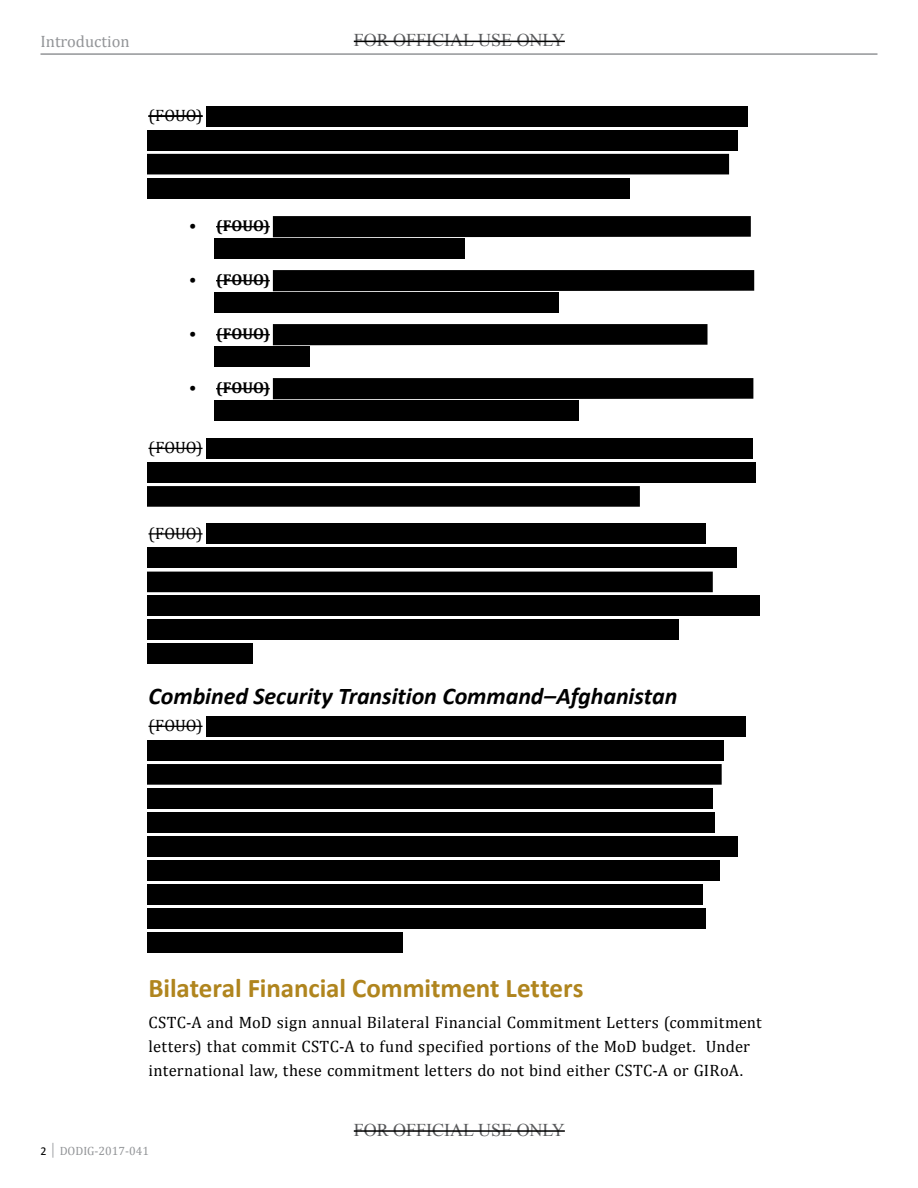
<style>
.page{position:relative;width:918px;height:1188px;background:#fff}
.page>*{position:absolute;margin:0;border:0;box-sizing:border-box;transform-origin:0 0}
.t1{font:700 27px "Calibri";letter-spacing:-.005em;color:#b0851e}
.t2{font:italic 700 24px "Calibri";letter-spacing:-.005em;color:#000}
.t3{font:18px "Times New Roman";color:#58595b}
.t4{font:16.5px/24px "Cambria";letter-spacing:.015em;color:#000}
.t5{font:16.5px "Cambria";color:#939598}
.t6{font:700 15.75px "Cambria";letter-spacing:-.005em;color:#000}
.t7{font:12px "Cambria";color:#939598}
.s1{font-weight:400;font-size:16.5px}
.s2{font-family:"Calibri";color:#000}
</style>
<div class="page">
<hr style="left:40px;top:53px;width:838px;height:2px;background:#939598">
<hr style="left:354px;top:41px;width:211px;height:1px;background:#000">
<hr style="left:354px;top:1130px;width:211px;height:2px;background:#000">
<hr style="left:216px;top:280px;width:54px;height:1px;background:#000">
<hr style="left:216px;top:226px;width:54px;height:1px;background:#000">
<hr style="left:216px;top:334px;width:54px;height:1px;background:#000">
<hr style="left:148px;top:115px;width:55px;height:2px;background:#000">
<hr style="left:216px;top:388px;width:54px;height:1px;background:#000">
<hr style="left:149px;top:533px;width:54px;height:2px;background:#000">
<hr style="left:149px;top:448px;width:54px;height:1px;background:#000">
<hr style="left:148px;top:726px;width:55px;height:1px;background:#000">
<div style="left:206px;top:106px;width:542px;height:20px;background:#000"></div>
<div style="left:147px;top:130px;width:590px;height:20px;background:#000"></div>
<div style="left:147px;top:154px;width:582px;height:20px;background:#000"></div>
<div style="left:147px;top:178px;width:482px;height:20px;background:#000"></div>
<div style="left:273px;top:216px;width:478px;height:21px;background:#000"></div>
<div style="left:215px;top:239px;width:250px;height:20px;background:#000"></div>
<div style="left:273px;top:270px;width:481px;height:21px;background:#000"></div>
<div style="left:215px;top:293px;width:344px;height:20px;background:#000"></div>
<svg style="left:273px;top:324px;width:435px;height:21px;background:#020202"></svg>
<div style="left:214px;top:347px;width:96px;height:20px;background:#000"></div>
<div style="left:273px;top:378px;width:480px;height:21px;background:#000"></div>
<div style="left:215px;top:401px;width:364px;height:20px;background:#000"></div>
<div style="left:206px;top:438px;width:546px;height:21px;background:#000"></div>
<div style="left:147px;top:462px;width:609px;height:21px;background:#000"></div>
<div style="left:147px;top:486px;width:493px;height:21px;background:#000"></div>
<div style="left:206px;top:524px;width:500px;height:20px;background:#000"></div>
<div style="left:147px;top:548px;width:590px;height:20px;background:#000"></div>
<div style="left:147px;top:572px;width:566px;height:20px;background:#000"></div>
<div style="left:147px;top:596px;width:613px;height:20px;background:#000"></div>
<div style="left:147px;top:620px;width:531px;height:20px;background:#000"></div>
<div style="left:147px;top:644px;width:105px;height:20px;background:#000"></div>
<div style="left:206px;top:716px;width:540px;height:21px;background:#000"></div>
<div style="left:147px;top:740px;width:576px;height:21px;background:#000"></div>
<div style="left:147px;top:764px;width:575px;height:21px;background:#000"></div>
<div style="left:147px;top:788px;width:566px;height:21px;background:#000"></div>
<div style="left:147px;top:812px;width:567px;height:21px;background:#000"></div>
<div style="left:147px;top:836px;width:591px;height:21px;background:#000"></div>
<div style="left:147px;top:860px;width:572px;height:21px;background:#000"></div>
<div style="left:147px;top:884px;width:555px;height:21px;background:#000"></div>
<div style="left:147px;top:908px;width:559px;height:21px;background:#000"></div>
<div style="left:147px;top:932px;width:255px;height:21px;background:#000"></div>
<p class="t5" style="left:40px;top:31px;width:91px">Introduction</p>
<p class="t4" style="left:148px;top:103px;width:56px">(FOUO)</p>
<p class="t6" style="left:189px;top:215px;width:82px"><span class="s1">•</span> (FOUO)</p>
<p class="t6" style="left:189px;top:269px;width:82px"><span class="s1">•</span> (FOUO)</p>
<p class="t6" style="left:189px;top:323px;width:82px"><span class="s1">•</span> (FOUO)</p>
<p class="t6" style="left:189px;top:377px;width:82px"><span class="s1">•</span> (FOUO)</p>
<p class="t4" style="left:148px;top:435px;width:56px">(FOUO)</p>
<p class="t4" style="left:148px;top:521px;width:56px">(FOUO)</p>
<p class="t3" style="left:354px;top:28px;width:213px">FOR OFFICIAL USE ONLY</p>
<h2 class="t2" style="left:148px;top:679px;width:531px">Combined Security Transition Command–Afghanistan</h2>
<p class="t4" style="left:148px;top:713px;width:56px">(FOUO)</p>
<h1 class="t1" style="left:148px;top:969px;width:437px">Bilateral Financial Commitment Letters</h1>
<p class="t4" style="left:148px;top:1010px;width:615px">CSTC-A and MoD sign annual Bilateral Financial Commitment Letters (commitment letters) that commit CSTC-A to fund specified portions of the MoD budget. Under international law, these commitment letters do not bind either CSTC-A or GIRoA.</p>
<p class="t3" style="left:354px;top:1117px;width:213px">FOR OFFICIAL USE ONLY</p>
<p class="t7" style="left:40px;top:1143px;width:110px"><span class="s2">2</span> │ DODIG-2017-041</p>
</div>
